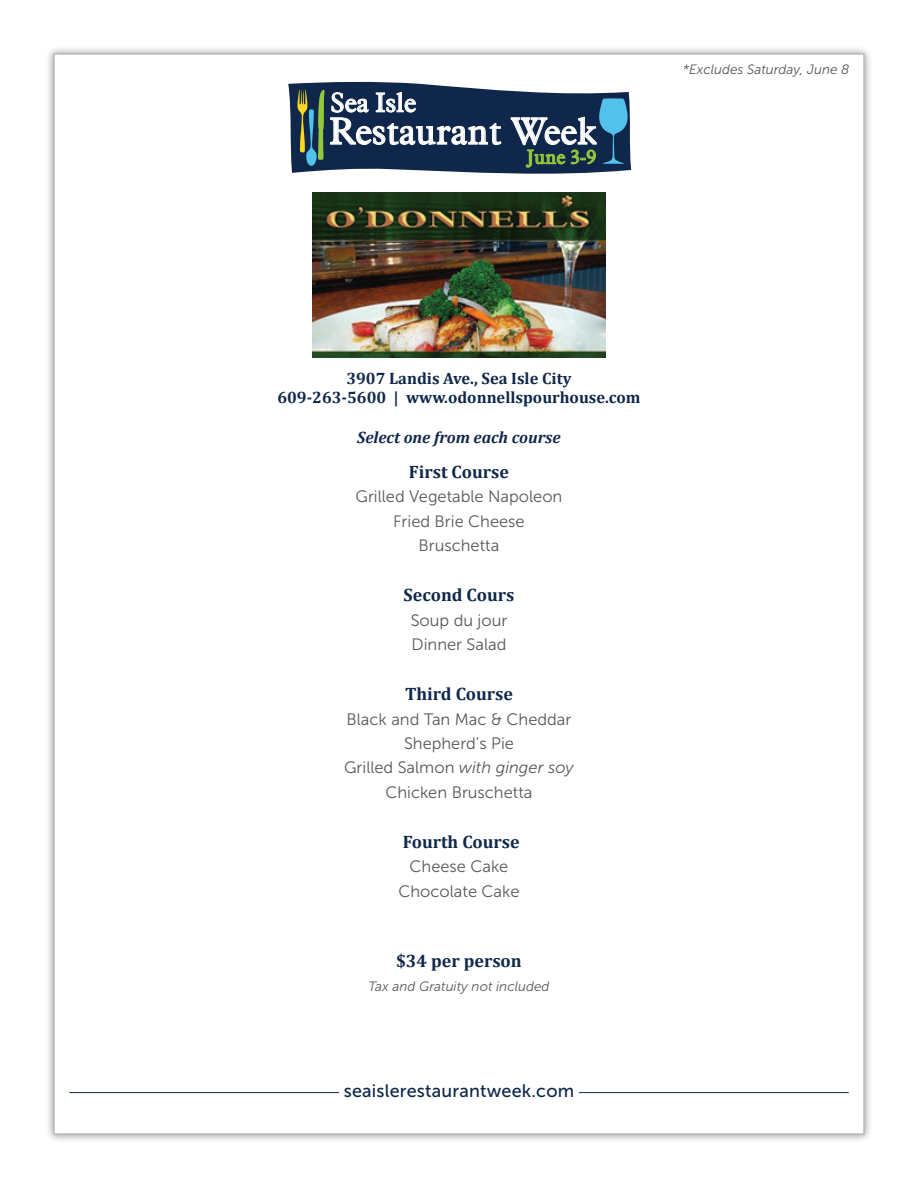
<style>
.page{position:relative;width:918px;height:1188px;background:#fff}
.page>*{position:absolute;margin:0;border:0;box-sizing:border-box;transform-origin:0 0}
.t1{font:37.2px "Aldine 721 BT";color:#fff}
.t2{font:26.85px "Aldine 721 BT";color:#fff}
.t3{font:19.65px "Aldine 721 BT";color:#94c83c}
.t4{font:700 18px "Cambria";color:#0f274a}
.t5{font:18px "Museo Sans 500";letter-spacing:.01em;color:#0f274a}
.t6{font:16.5px/24.3px "Museo Sans 300";color:#57585a;text-align:center}
.t7{font:700 16.5px/19.8px "Cambria";color:#0f274a;text-align:center}
.t8{font:italic 700 16.5px "Cambria";color:#0f274a}
.t9{font:italic 13.5px "Museo Sans 300";color:#57585a}
.s1{font-style:italic}
</style>
<div class="page">
<div style="left:45px;top:45px;width:828px;height:1098px;background:#231f20;opacity:.5"></div>
<div style="left:53px;top:53px;width:812px;height:1082px;background:#fff;border:2px solid #bcbdc0"></div>
<hr style="left:69px;top:1092px;width:780px;height:1px;background:#0f274a">
<div style="left:339px;top:1083px;width:240px;height:25px;background:#fff"></div>
<img style="left:312px;top:193px;width:294px;height:165px">
<svg style="left:288px;top:82px;width:343px;height:92px;background:#3e556c"></svg>
<h2 class="t2" style="left:330px;top:86px;width:88px">Sea Isle</h2>
<h1 class="t1" style="left:329px;top:108px;width:270px">Restaurant Week</h1>
<p class="t3" style="left:526px;top:145px;width:71px">June 3-9</p>
<p class="t9" style="left:683px;top:62px;width:168px">*Excludes Saturday, June 8</p>
<p class="t7" style="left:277px;top:368px;width:365px">3907 Landis Ave., Sea Isle City<br>609-263-5600 | www.odonnellspourhouse.com</p>
<p class="t8" style="left:357px;top:426px;width:205px">Select one from each course</p>
<p class="t4" style="left:409px;top:459px;width:101px">First Course</p>
<p class="t6" style="left:356px;top:485px;width:208px">Grilled Vegetable Napoleon<br>Fried Brie Cheese<br>Bruschetta</p>
<p class="t4" style="left:404px;top:583px;width:112px">Second Cours</p>
<p class="t6" style="left:411px;top:608px;width:98px;text-align:left">Soup du jour<br>Dinner Salad</p>
<p class="t4" style="left:405px;top:682px;width:109px">Third Course</p>
<p class="t6" style="left:344px;top:707px;width:231px">Black and Tan Mac &amp; Cheddar<br>Shepherd’s Pie<br>Grilled Salmon <span class="s1">with ginger soy<br></span>Chicken Bruschetta</p>
<p class="t4" style="left:403px;top:829px;width:118px">Fourth Course</p>
<p class="t6" style="left:399px;top:855px;width:122px">Cheese Cake<br>Chocolate Cake</p>
<p class="t4" style="left:396px;top:948px;width:127px">$34 per person</p>
<p class="t9" style="left:369px;top:979px;width:182px">Tax and Gratuity not included</p>
<p class="t5" style="left:344px;top:1080px;width:232px">seaislerestaurantweek.com</p>
</div>
